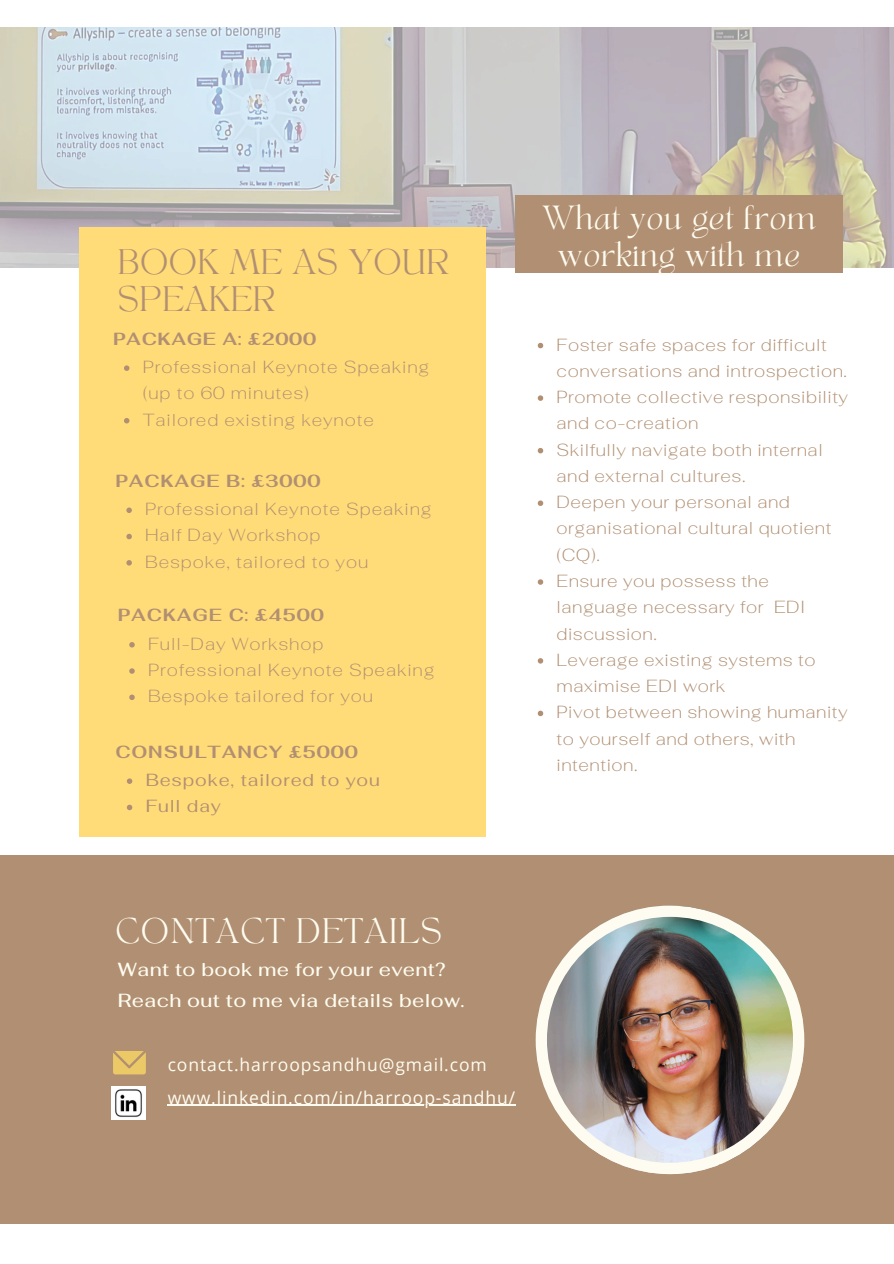
<style>
.page{position:relative;width:894px;height:1264px;background:#fff}
.page>*{position:absolute;margin:0;border:0;box-sizing:border-box;transform-origin:0 0}
.t1{font:24.75px/37.2px "TANAEGEAN";letter-spacing:.02em;color:#b18f72}
.t2{font:24.75px "TANAEGEAN";letter-spacing:.05em;color:#fefcf0}
.t3{font:23.4px/37.2px "TANAEGEAN";letter-spacing:.03em;color:#fefcf0;text-align:center}
.t4{font:500 18.9px/30.6px "Fahkwang";letter-spacing:.02em;color:#fefcf0}
.t5{font:200 17.55px/26.2px "Fahkwang";letter-spacing:.03em;color:#b18f72}
.t6{font:200 17.55px/26.2px "Fahkwang";letter-spacing:.05em;color:#b18f72}
.t7{font:17.55px "Open Sans";letter-spacing:.05em;color:#fefcf0}
.t8{font:700 17.55px "Fahkwang";letter-spacing:.05em;color:#b18f72}
.t9{font:17.55px "Fahkwang";letter-spacing:.05em;color:#b18f72}
</style>
<div class="page">
<img style="left:0;top:27px;width:893px;height:240px">
<div style="left:80px;top:227px;width:406px;height:609px;background:#ffdc78"></div>
<div style="left:0;top:855px;width:893px;height:369px;background:#b18f72"></div>
<svg style="left:113px;top:1051px;width:33px;height:23px"></svg>
<div style="left:515px;top:195px;width:327px;height:77px;background:#b18f72"></div>
<svg style="left:537px;top:343px;width:6px;height:5px"></svg>
<svg style="left:537px;top:395px;width:6px;height:6px"></svg>
<svg style="left:537px;top:448px;width:6px;height:5px"></svg>
<svg style="left:537px;top:500px;width:6px;height:6px"></svg>
<svg style="left:537px;top:579px;width:6px;height:5px"></svg>
<svg style="left:537px;top:658px;width:6px;height:5px"></svg>
<svg style="left:537px;top:710px;width:6px;height:6px"></svg>
<img style="left:535px;top:905px;width:269px;height:269px">
<img style="left:111px;top:1086px;width:34px;height:33px">
<hr style="left:168px;top:1104px;width:348px;height:1px;background:#fefcf0">
<svg style="left:124px;top:365px;width:5px;height:6px"></svg>
<svg style="left:124px;top:418px;width:5px;height:5px"></svg>
<svg style="left:126px;top:507px;width:6px;height:6px"></svg>
<svg style="left:126px;top:534px;width:6px;height:5px"></svg>
<svg style="left:126px;top:560px;width:6px;height:5px"></svg>
<svg style="left:129px;top:642px;width:6px;height:5px"></svg>
<svg style="left:129px;top:668px;width:6px;height:5px"></svg>
<svg style="left:129px;top:694px;width:6px;height:6px"></svg>
<svg style="left:127px;top:778px;width:5px;height:6px"></svg>
<svg style="left:127px;top:804px;width:5px;height:6px"></svg>
<h3 class="t1" style="left:118px;top:247px;width:332px">BOOK ME AS YOUR<br>SPEAKER</h3>
<p class="t8" style="left:113px;top:327px;width:204px">PACKAGE A: £2000</p>
<h3 class="t6" style="left:143px;top:354px;width:288px">Professional Keynote Speaking (up to 60 minutes)</h3>
<p class="t6" style="left:143px;top:406px;width:232px">Tailored existing keynote</p>
<p class="t8" style="left:115px;top:469px;width:206px">PACKAGE B: £3000</p>
<p class="t6" style="left:145px;top:496px;width:288px">Professional Keynote Speaking</p>
<p class="t6" style="left:145px;top:522px;width:177px">Half Day Workshop</p>
<p class="t6" style="left:145px;top:548px;width:224px">Bespoke, tailored to you</p>
<p class="t8" style="left:118px;top:603px;width:207px">PACKAGE C: £4500</p>
<p class="t6" style="left:148px;top:630px;width:177px">Full-Day Workshop</p>
<p class="t6" style="left:148px;top:656px;width:288px">Professional Keynote Speaking</p>
<p class="t6" style="left:148px;top:682px;width:226px">Bespoke tailored for you</p>
<p class="t8" style="left:115px;top:740px;width:244px">CONSULTANCY £5000</p>
<p class="t9" style="left:146px;top:768px;width:236px">Bespoke, tailored to you</p>
<p class="t9" style="left:146px;top:794px;width:77px">Full day</p>
<p class="t3" style="left:542px;top:202px;width:275px">What you get from working with me</p>
<h2 class="t5" style="left:556px;top:331px;width:292px">Foster safe spaces for difficult conversations and introspection.</h2>
<h1 class="t5" style="left:556px;top:383px;width:293px">Promote collective responsibility and co-creation</h1>
<h3 class="t5" style="left:556px;top:436px;width:268px">Skilfully navigate both internal and external cultures.</h3>
<p class="t5" style="left:556px;top:488px;width:276px">Deepen your personal and organisational cultural quotient (CQ).</p>
<p class="t5" style="left:556px;top:567px;width:250px">Ensure you possess the language necessary for EDI discussion.</p>
<h3 class="t5" style="left:556px;top:646px;width:260px">Leverage existing systems to maximise EDI work</h3>
<p class="t5" style="left:556px;top:699px;width:292px">Pivot between showing humanity to yourself and others, with intention.</p>
<h1 class="t2" style="left:115px;top:917px;width:328px">CONTACT DETAILS</h1>
<h4 class="t4" style="left:118px;top:954px;width:348px">Want to book me for your event?<br>Reach out to me via details below.</h4>
<p class="t7" style="left:168px;top:1052px;width:320px">contact.harroopsandhu@gmail.com</p>
<p class="t7" style="left:168px;top:1084px;width:349px">www.linkedin.com/in/harroop-sandhu/</p>
</div>
